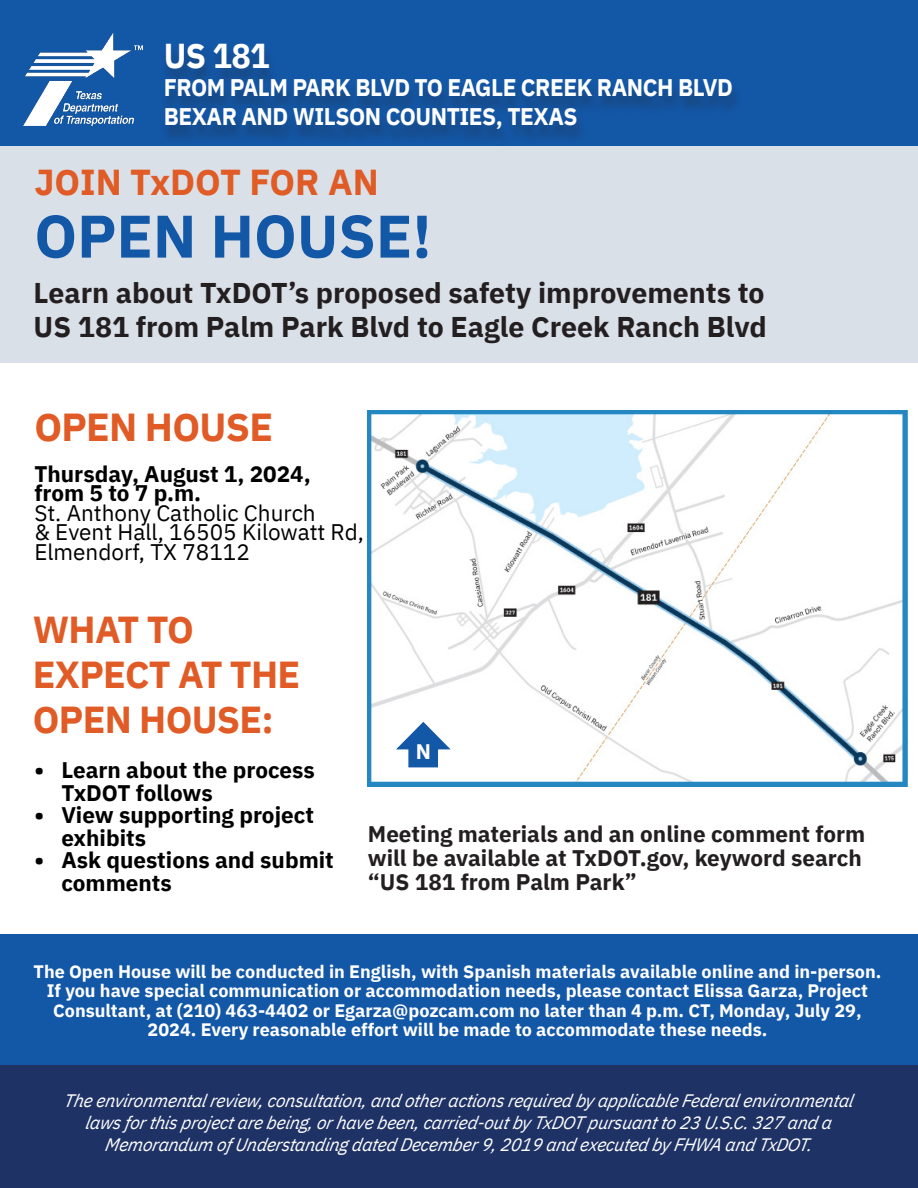
<style>
.page{position:relative;width:918px;height:1188px;background:#fff}
.page>*{position:absolute;margin:0;border:0;box-sizing:border-box;transform-origin:0 0}
.t1{font:700 60px "IBM Plex Sans";color:#1357a7}
.t2{font:700 39px "IBM Plex Sans";letter-spacing:-.02em;color:#e05b25}
.t3{font:700 37.5px/45px "IBM Plex Sans";letter-spacing:-.02em;color:#e05b25}
.t4{font:700 36px "IBM Plex Sans";color:#e05b25}
.t5{font:700 34.5px "IBM Plex Sans";color:#fff;scale:.95 1}
.t6{font:700 28.5px "IBM Plex Sans";color:#231f20}
.t7{font:700 24px "IBM Plex Sans";letter-spacing:-.02em;color:#fff;scale:.95 1}
.t8{font:700 22.5px/22.5px "IBM Plex Sans";color:#000}
.t9{font:700 22.5px/24px "IBM Plex Sans";color:#231f20}
.t10{font:22.5px "IBM Plex Sans";color:#000}
.t11{font:700 21px "IBM Plex Sans";color:#fff}
.t12{font:700 18px/19.5px "IBM Plex Sans";color:#fff;text-align:center}
.t13{font:italic 18px "IBM Plex Sans";letter-spacing:-.02em;color:#fff}
</style>
<div class="page">
<div style="left:0;top:145px;width:918px;height:217px;background:#dae0e7"></div>
<div style="left:0;top:0;width:918px;height:145px;background:#1357a7"></div>
<div style="left:160px;top:46px;width:583px;height:101px;background:#231f20;opacity:.33"></div>
<img style="left:24px;top:33px;width:119px;height:93px">
<div style="left:0;top:934px;width:918px;height:132px;background:#1357a7"></div>
<div style="left:0;top:1066px;width:918px;height:122px;background:#1e3265"></div>
<img style="left:368px;top:410px;width:540px;height:377px">
<div style="left:408px;top:746px;width:30px;height:21px;background:#1357a7"></div>
<svg style="left:394px;top:721px;width:58px;height:29px"></svg>
<p class="t5" style="left:164px;top:28px;width:113px">US 181</p>
<p class="t7" style="left:164px;top:69px;width:601px">FROM PALM PARK BLVD TO EAGLE CREEK RANCH BLVD</p>
<p class="t7" style="left:164px;top:98px;width:437px">BEXAR AND WILSON COUNTIES, TEXAS</p>
<p class="t4" style="left:34px;top:153px;width:346px">JOIN TxDOT FOR AN</p>
<p class="t1" style="left:34px;top:189px;width:399px">OPEN HOUSE!</p>
<p class="t6" style="left:34px;top:270px;width:733px">Learn about TxDOT’s proposed safety improvements to</p>
<p class="t6" style="left:34px;top:304px;width:735px">US 181 from Palm Park Blvd to Eagle Creek Ranch Blvd</p>
<p class="t2" style="left:34px;top:396px;width:240px">OPEN HOUSE</p>
<p class="t8" style="left:34px;top:461px;width:278px">Thursday, August 1, 2024,</p>
<p class="t8" style="left:34px;top:480px;width:168px">from 5 to 7 p.m.</p>
<p class="t10" style="left:34px;top:496px;width:283px">St. Anthony Catholic Church</p>
<p class="t10" style="left:34px;top:515px;width:331px">&amp; Event Hall, 16505 Kilowatt Rd,</p>
<p class="t10" style="left:34px;top:535px;width:217px">Elmendorf, TX 78112</p>
<p class="t3" style="left:33px;top:604px;width:162px">WHAT TO</p>
<p class="t3" style="left:33px;top:649px;width:269px">EXPECT AT THE<br>OPEN HOUSE:</p>
<p class="t8" style="left:61px;top:757px;width:255px;text-indent:-27px">• Learn about the process<br>TxDOT follows</p>
<p class="t8" style="left:61px;top:802px;width:254px;text-indent:-27px">• View supporting project exhibits</p>
<p class="t8" style="left:61px;top:847px;width:274px;text-indent:-27px">• Ask questions and submit comments</p>
<p class="t11" style="left:416px;top:735px;width:17px">N</p>
<p class="t9" style="left:368px;top:820px;width:499px">Meeting materials and an online comment form will be available at TxDOT.gov, keyword search “US 181 from Palm Park”</p>
<p class="t12" style="left:34px;top:960px;width:849px">The Open House will be conducted in English, with Spanish materials available online and in-person.<br>If you have special communication or accommodation needs, please contact Elissa Garza, Project Consultant, at (210) 463-4402 or Egarza@pozcam.com no later than 4 p.m. CT, Monday, July 29, 2024. Every reasonable effort will be made to accommodate these needs.</p>
<p class="t13" style="left:63px;top:1087px;width:795px">The environmentalreview, consultation, and otheractionsrequired by app licable Federalenvironmental</p>
<p class="t13" style="left:85px;top:1109px;width:752px">lawsforthisprojectare being, orhave been, carried-outby TxDOT p ursuantto 23 U.S.C.327 and a</p>
<p class="t13" style="left:105px;top:1130px;width:713px">Memorandum of Understanding dated December9, 2019 and executed by FHWA and TxDOT.</p>
</div>
